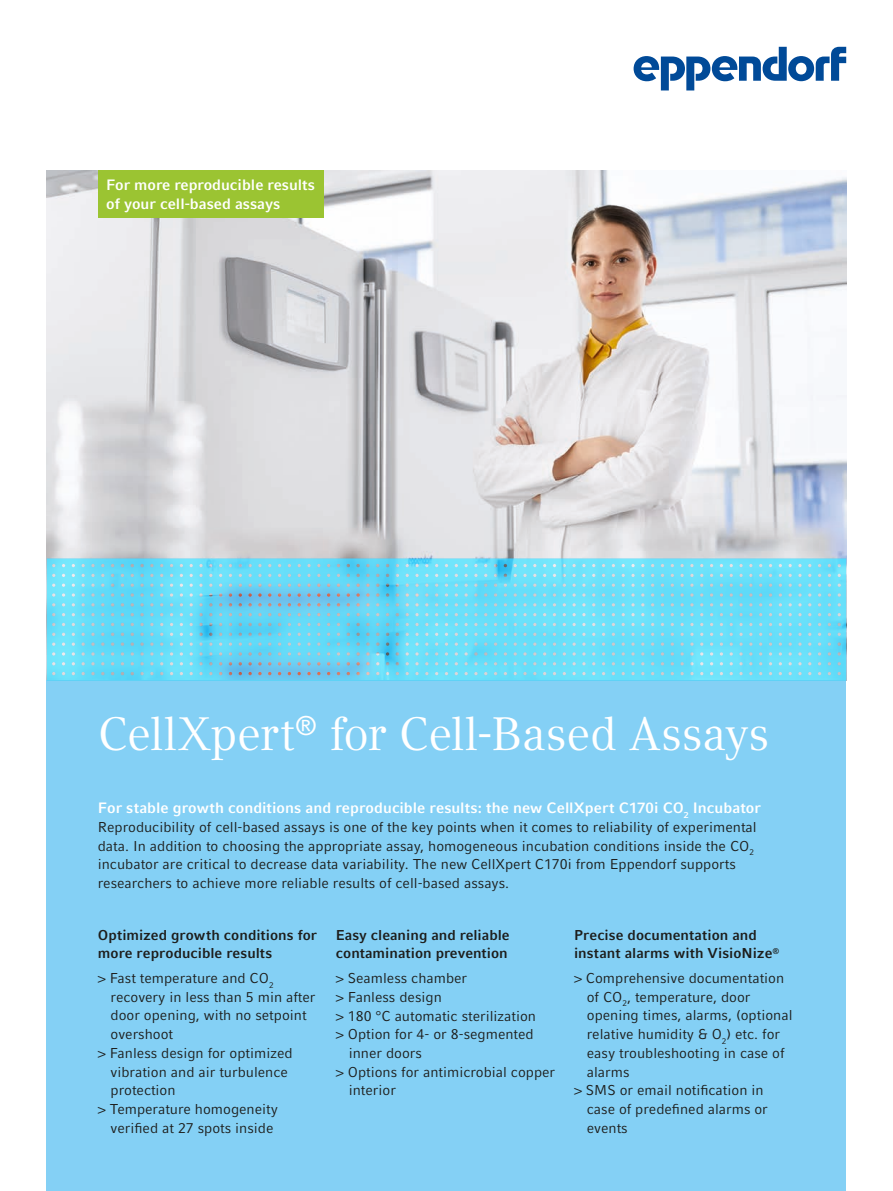
<style>
.page{position:relative;width:893px;height:1191px;background:#fff}
.page>*{position:absolute;margin:0;border:0;box-sizing:border-box;transform-origin:0 0}
.t1{font:46.5px "Compatil Textfor Eppendorf";letter-spacing:-.01em;color:#fff}
.t2{font:700 15px/19.5px "Compatil Factfor Eppendorf";color:#fff}
.t3{font:14.25px/18.8px "Compatil Factfor Eppendorf";color:#1d1d1b}
.t4{font:700 14.25px/18.8px "Compatil Factfor Eppendorf";color:#1d1d1b}
</style>
<div class="page">
<img style="left:47px;top:170px;width:799px;height:388px">
<div style="left:47px;top:680px;width:799px;height:511px;background:#84d0f5"></div>
<svg style="left:47px;top:558px;width:799px;height:122px;background:#70daf3"></svg>
<div style="left:98px;top:170px;width:225px;height:48px;background:#9bc432"></div>
<svg style="left:634px;top:47px;width:212px;height:43px"></svg>
<p class="t2" style="left:106px;top:175px;width:210px">For more reproducible results of your cell-based assays</p>
<h1 class="t1" style="left:98px;top:707px;width:673px">CellXpert<sup>®</sup> for Cell-Based Assays</h1>
<p class="t2" style="left:98px;top:798px;width:665px">For stable growth conditions and reproducible results: the new CellXpert C170i CO<sub>2</sub> Incubator</p>
<p class="t3" style="left:98px;top:817px;width:660px">Reproducibility of cell-based assays is one of the key points when it comes to reliability of experimental data. In addition to choosing the appropriate assay, homogeneous incubation conditions inside the CO<sub>2 </sub>incubator are critical to decrease data variability. The new CellXpert C170i from Eppendorf supports researchers to achieve more reliable results of cell-based assays.</p>
<p class="t4" style="left:98px;top:925px;width:221px">Optimized growth conditions for more reproducible results</p>
<p class="t3" style="left:98px;top:968px;width:177px">&gt; Fast temperature and CO<sub>2</sub></p>
<p class="t3" style="left:111px;top:987px;width:206px">recovery in less than 5 min after</p>
<p class="t3" style="left:111px;top:1006px;width:198px">door opening, with no setpoint</p>
<p class="t3" style="left:111px;top:1025px;width:64px">overshoot</p>
<p class="t3" style="left:98px;top:1043px;width:196px">&gt; Fanless design for optimized</p>
<p class="t3" style="left:111px;top:1062px;width:179px">vibration and air turbulence</p>
<p class="t3" style="left:111px;top:1081px;width:67px">protection</p>
<p class="t3" style="left:98px;top:1099px;width:182px">&gt; Temperature homogeneity</p>
<p class="t3" style="left:111px;top:1118px;width:164px">verified at 27 spots inside</p>
<p class="t4" style="left:336px;top:925px;width:175px">Easy cleaning and reliable contamination prevention</p>
<p class="t3" style="left:336px;top:968px;width:133px">&gt; Seamless chamber</p>
<p class="t3" style="left:336px;top:987px;width:107px">&gt; Fanless design</p>
<p class="t3" style="left:336px;top:1006px;width:202px">&gt; 180 °C automatic sterilization</p>
<p class="t3" style="left:336px;top:1025px;width:199px">&gt; Option for 4- or 8-segmented</p>
<p class="t3" style="left:349px;top:1043px;width:75px">inner doors</p>
<p class="t3" style="left:336px;top:1062px;width:221px">&gt; Options for antimicrobial copper</p>
<p class="t3" style="left:349px;top:1081px;width:49px">interior</p>
<p class="t4" style="left:574px;top:925px;width:207px">Precise documentation and instant alarms with VisioNize<sup>®</sup></p>
<p class="t3" style="left:574px;top:968px;width:212px">&gt; Comprehensive documentation</p>
<p class="t3" style="left:587px;top:987px;width:165px">of CO<sub>2</sub>, temperature, door</p>
<p class="t3" style="left:587px;top:1006px;width:207px">opening times, alarms, (optional</p>
<p class="t3" style="left:587px;top:1025px;width:195px">relative humidity &amp; O<sub>2</sub>) etc. for</p>
<p class="t3" style="left:587px;top:1043px;width:199px">easy troubleshooting in case of</p>
<p class="t3" style="left:587px;top:1062px;width:44px">alarms</p>
<p class="t3" style="left:574px;top:1081px;width:191px">&gt; SMS or email notification in</p>
<p class="t3" style="left:587px;top:1099px;width:183px">case of predefined alarms or</p>
<p class="t3" style="left:587px;top:1118px;width:42px">events</p>
</div>
